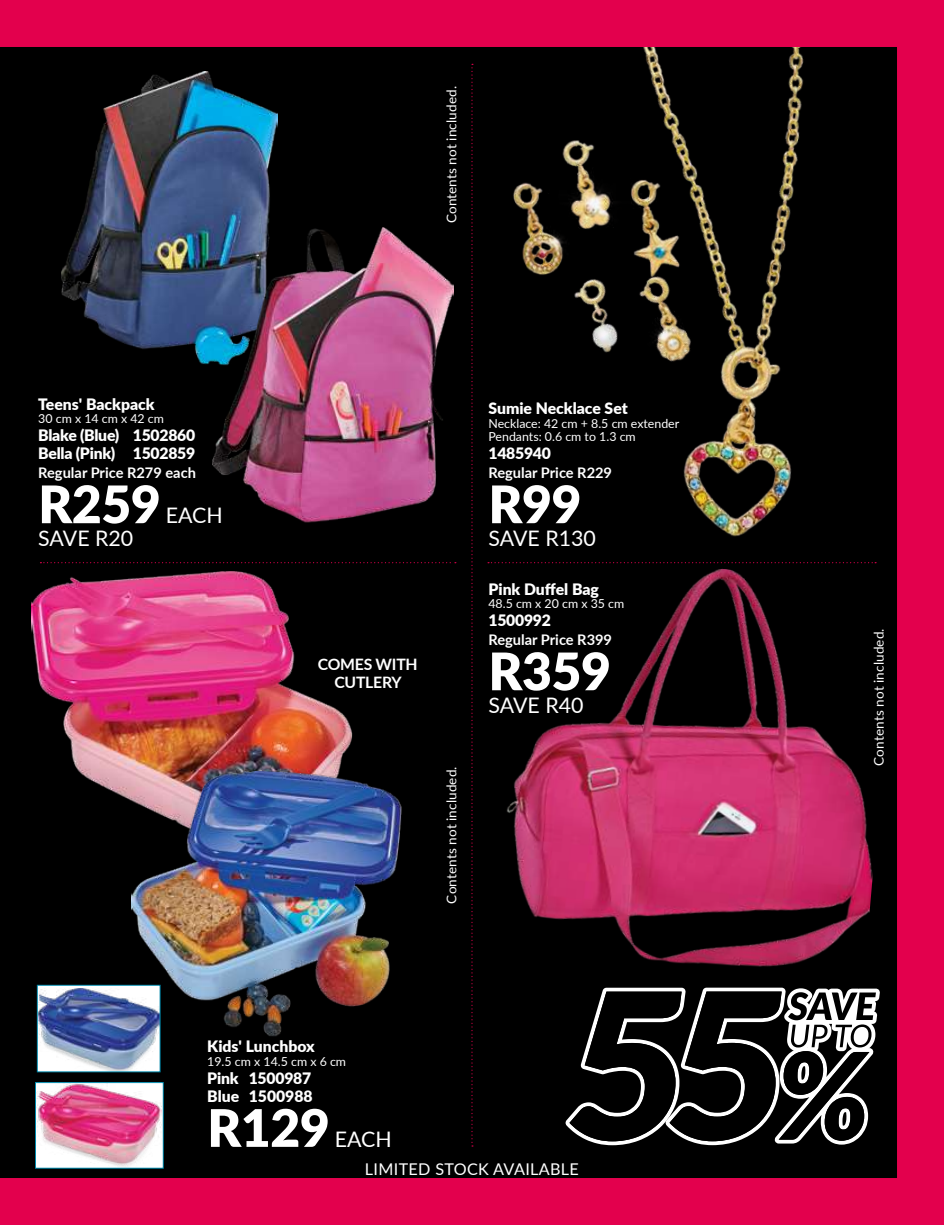
<style>
.page{position:relative;width:944px;height:1225px;background:#fff}
.page>*{position:absolute;margin:0;border:0;box-sizing:border-box;transform-origin:0 0}
.t1{font:900 51.75px "Lato";letter-spacing:-.01em;color:#fff}
.t2{font:21.38px "Lato";color:#fff}
.t3{font:16.2px "Lato";letter-spacing:.02em;color:#fff}
.t4{font:900 15.75px/18px "Lato";letter-spacing:-.015em;color:#fff}
.t5{font:700 15.75px/18px "Lato";letter-spacing:-.015em;color:#fff;text-align:center}
.t6{font:700 14.62px "Lato";color:#fff}
.t7{font:13.5px "Lato";letter-spacing:.01em;color:#fff}
.t8{font:12.38px/13.5px "Lato";color:#fff}
</style>
<div class="page">
<img style="left:0;top:0;width:944px;height:1225px">
<p class="t7" style="left:442px;top:223px;width:139px;rotate:-90deg">Contents not included.</p>
<p class="t4" style="left:38px;top:394px;width:118px">Teens' Backpack</p>
<p class="t8" style="left:38px;top:411px;width:127px">30 cm x 14 cm x 42 cm</p>
<p class="t4" style="left:38px;top:425px;width:159px">Blake (Blue) 1502860<br>Bella (Pink) 1502859</p>
<p class="t6" style="left:38px;top:462px;width:159px">Regular Price R279 each</p>
<h1 class="t1" style="left:38px;top:465px;width:124px">R259</h1>
<h2 class="t2" style="left:166px;top:500px;width:58px">EACH</h2>
<h2 class="t2" style="left:38px;top:522px;width:97px">SAVE R20</h2>
<p class="t5" style="left:318px;top:654px;width:101px">COMES WITH<br>CUTLERY</p>
<p class="t7" style="left:442px;top:903px;width:139px;rotate:-90deg">Contents not included.</p>
<p class="t4" style="left:488px;top:398px;width:141px">Sumie Necklace Set</p>
<p class="t8" style="left:488px;top:416px;width:192px">Necklace: 42 cm + 8.5 cm extender<br>Pendants: 0.6 cm to 1.3 cm</p>
<p class="t4" style="left:488px;top:443px;width:64px">1485940</p>
<p class="t6" style="left:488px;top:462px;width:125px">Regular Price R229</p>
<h1 class="t1" style="left:488px;top:465px;width:94px">R99</h1>
<h2 class="t2" style="left:488px;top:522px;width:109px">SAVE R130</h2>
<p class="t4" style="left:488px;top:579px;width:112px">Pink Duffel Bag</p>
<p class="t8" style="left:488px;top:596px;width:137px">48.5 cm x 20 cm x 35 cm</p>
<p class="t4" style="left:488px;top:610px;width:64px">1500992</p>
<p class="t6" style="left:488px;top:629px;width:125px">Regular Price R399</p>
<h1 class="t1" style="left:488px;top:632px;width:124px">R359</h1>
<h2 class="t2" style="left:488px;top:689px;width:97px">SAVE R40</h2>
<p class="t4" style="left:207px;top:1037px;width:109px">Kids' Lunchbox</p>
<p class="t8" style="left:207px;top:1054px;width:140px">19.5 cm x 14.5 cm x 6 cm</p>
<p class="t4" style="left:207px;top:1068px;width:107px">Pink 1500987<br>Blue 1500988</p>
<h1 class="t1" style="left:207px;top:1089px;width:124px">R129</h1>
<h2 class="t2" style="left:335px;top:1123px;width:58px">EACH</h2>
<p class="t3" style="left:365px;top:1157px;width:215px">LIMITED STOCK AVAILABLE</p>
<p class="t7" style="left:869px;top:765px;width:139px;rotate:-90deg">Contents not included.</p>
</div>
